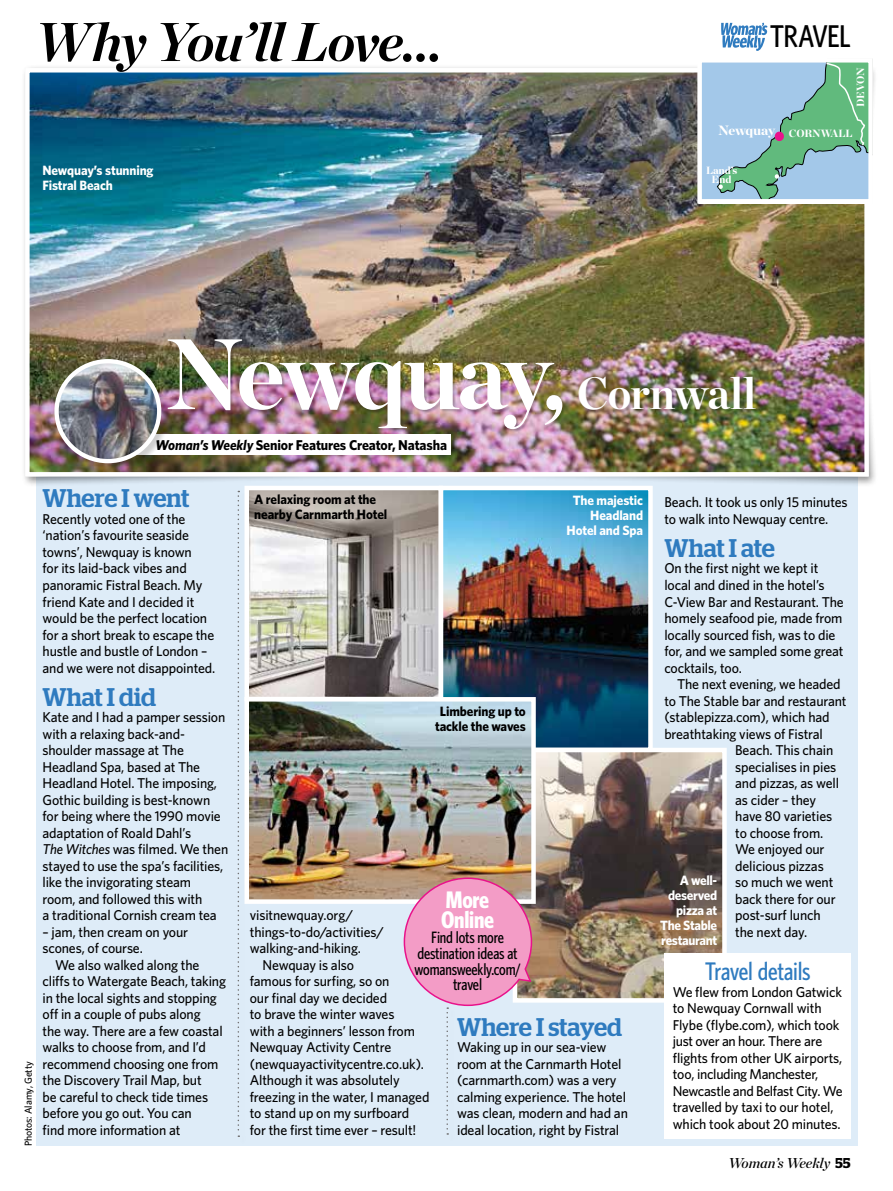
<style>
.page{position:relative;width:893px;height:1191px;background:#fff}
.page>*{position:absolute;margin:0;border:0;box-sizing:border-box;transform-origin:0 0}
.t1{font:700 99.9px "Chronicle Display";letter-spacing:-.04em;color:#fff}
.t2{font:italic 700 54.45px "Chronicle Display";letter-spacing:-.025em;color:#000}
.t3{font:500 31.5px "Whitney Condensed";letter-spacing:-.02em;color:#000}
.t4{font:500 25.5px "Stag";letter-spacing:-.005em;color:#2f7bbf}
.t5{font:500 25.5px "Whitney Condensed";letter-spacing:-.01em;color:#2f7bbf}
.t6{font:700 24px/19.5px "Whitney Condensed";letter-spacing:-.01em;color:#fff}
.t7{font:500 16.5px/15.6px "Whitney Condensed";letter-spacing:-.01em;color:#000;text-align:center}
.t8{font:500 14.25px/16.5px "Whitney";letter-spacing:-.01em;color:#000}
.t9{font:700 14.25px "Whitney";letter-spacing:-.01em;color:#000}
.t10{font:italic 14.25px "Chronicle Display Semi";color:#000}
.t11{font:700 13.5px/15px "Whitney";letter-spacing:-.015em;color:#fff;text-align:right}
.t12{font:700 13.5px/15px "Whitney";letter-spacing:-.01em;color:#000;text-align:center}
.t13{font:900 13.5px "Chronicle Display";letter-spacing:-.025em;color:#fff}
.t14{font:900 10.5px/9px "Chronicle Display";letter-spacing:-.01em;color:#fff;text-align:center}
.t15{font:500 10.2px "Whitney";letter-spacing:-.01em;color:#000}
.s1{font-size:45px}
.s2{font-style:italic}
.s3{font-family:"Stag";font-weight:600;font-style:normal}
</style>
<div class="page">
<div style="left:36px;top:68px;width:821px;height:1077px;background:#deecf8"></div>
<svg style="left:721px;top:23px;width:46px;height:28px"></svg>
<svg style="left:238px;top:491px;width:1px;height:646px"></svg>
<div style="left:21px;top:64px;width:857px;height:423px;background:#000;opacity:.45"></div>
<img style="left:30px;top:73px;width:834px;height:398px">
<div style="left:25px;top:68px;width:844px;height:408px;border:4px solid #fff"></div>
<div style="left:168px;top:339px;width:591px;height:94px;background:#000;opacity:.25"></div>
<div style="left:133px;top:434px;width:318px;height:20px;background:#fff"></div>
<div style="left:54px;top:358px;width:116px;height:114px;background:#000;opacity:.2"></div>
<img style="left:57px;top:361px;width:102px;height:100px">
<div style="left:54px;top:359px;width:107px;height:104px;border:4px solid #fff;border-radius:50%"></div>
<img style="left:249px;top:491px;width:189px;height:205px">
<div style="left:244px;top:486px;width:199px;height:215px;border:4px solid #fff"></div>
<img style="left:533px;top:752px;width:189px;height:245px">
<div style="left:513px;top:747px;width:214px;height:255px;border:4px solid #fff"></div>
<img style="left:444px;top:491px;width:204px;height:256px">
<div style="left:439px;top:486px;width:214px;height:266px;border:4px solid #fff"></div>
<div style="left:664px;top:953px;width:186px;height:186px;background:#fff"></div>
<img style="left:249px;top:702px;width:282px;height:197px">
<div style="left:244px;top:697px;width:292px;height:207px;border:4px solid #fff"></div>
<svg style="left:403px;top:876px;width:130px;height:258px"></svg>
<div style="left:698px;top:59px;width:175px;height:145px;background:#a3c8e9"></div>
<svg style="left:716px;top:63px;width:152px;height:136px"></svg>
<div style="left:697px;top:58px;width:176px;height:146px;border:4px solid #fff"></div>
<h2 class="t2" style="left:35px;top:-3px;width:409px">Why You’ll Love…</h2>
<p class="t11" style="left:43px;top:163px;width:113px;text-align:left">Newquay’s stunning<br>Fistral Beach</p>
<h3 class="t3" style="left:770px;top:17px;width:82px">TRAVEL</h3>
<p class="t13" style="left:718px;top:119px;width:58px">Newquay</p>
<p class="t14" style="left:706px;top:165px;width:33px">Land’s<br>End</p>
<p class="t14" style="left:855px;top:107px;width:41px;rotate:-90deg">DEVON</p>
<p class="t14" style="left:789px;top:128px;width:65px">CORNWALL</p>
<h1 class="t1" style="left:165px;top:293px;width:593px">Newquay, <span class="s1">Cornwall</span></h1>
<p class="t9" style="left:156px;top:435px;width:293px"><span class="s2">Woman’s Weekly</span> Senior Features Creator, Natasha</p>
<p class="t15" style="left:22px;top:1146px;width:86px;rotate:-90deg">Photos: Alamy, Getty</p>
<h3 class="t4" style="left:43px;top:483px;width:148px">Where I went</h3>
<p class="t8" style="left:43px;top:510px;width:174px">Recently voted one of the ‘nation’s favourite seaside towns’, Newquay is known<br>for its laid-back vibes and panoramic Fistral Beach. My friend Kate and I decided it would be the perfect location for a short break to escape the hustle and bustle of London – and we were not disappointed.</p>
<h3 class="t4" style="left:43px;top:681px;width:115px">What I did</h3>
<p class="t8" style="left:43px;top:708px;width:187px">Kate and I had a pamper session with a relaxing back-and&shy;shoulder massage at The<br>Headland Spa, based at The<br>Headland Hotel. The imposing,<br>Gothic building is best-known for being where the 1990 movie adaptation of Roald Dahl’s<br><span class="s2">The Witches</span> was filmed. We then stayed to use the spa’s facilities, like the invigorating steam<br>room, and followed this with<br>a traditional Cornish cream tea</p>
<p class="t8" style="left:43px;top:923px;width:147px">– jam, then cream on your scones, of course.</p>
<p class="t8" style="left:43px;top:956px;width:185px;text-indent:13px">We also walked along the cliffs to Watergate Beach, taking in the local sights and stopping off in a couple of pubs along<br>the way. There are a few coastal walks to choose from, and I’d recommend choosing one from the Discovery Trail Map, but<br>be careful to check tide times before you go out. You can<br>find more information at</p>
<p class="t12" style="left:254px;top:492px;width:135px;text-align:left">A relaxing room at the nearby Carnmarth Hotel</p>
<p class="t11" style="left:567px;top:492px;width:78px">The majestic<br>Headland<br>Hotel and Spa</p>
<p class="t12" style="left:435px;top:704px;width:92px">Limbering up to tackle the waves</p>
<h3 class="t6" style="left:441px;top:889px;width:54px">More<br>Online</h3>
<p class="t7" style="left:414px;top:929px;width:108px">Find lots more destination ideas at womansweekly.com/ travel</p>
<p class="t8" style="left:250px;top:906px;width:105px">visitnewquay.org/</p>
<p class="t8" style="left:250px;top:923px;width:136px">things-to-do/activities/</p>
<p class="t8" style="left:250px;top:939px;width:113px">walking-and-hiking.</p>
<p class="t8" style="left:263px;top:956px;width:93px">Newquay is also</p>
<p class="t8" style="left:250px;top:972px;width:141px">famous for surfing, so on</p>
<p class="t8" style="left:250px;top:989px;width:139px">our final day we decided</p>
<p class="t8" style="left:250px;top:1005px;width:146px">to brave the winter waves</p>
<p class="t8" style="left:250px;top:1022px;width:167px">with a beginners’ lesson from</p>
<p class="t8" style="left:250px;top:1038px;width:143px">Newquay Activity Centre</p>
<p class="t8" style="left:250px;top:1055px;width:176px">(newquayactivitycentre.co.uk).</p>
<p class="t8" style="left:250px;top:1071px;width:151px">Although it was absolutely</p>
<p class="t8" style="left:250px;top:1088px;width:181px">freezing in the water, I managed</p>
<p class="t8" style="left:250px;top:1104px;width:161px">to stand up on my surfboard</p>
<p class="t8" style="left:250px;top:1121px;width:168px">for the first time ever – result!</p>
<h3 class="t4" style="left:457px;top:1011px;width:167px">Where I stayed</h3>
<p class="t8" style="left:457px;top:1038px;width:172px">Waking up in our sea-view room at the Carnmarth Hotel (carnmarth.com) was a very calming experience. The hotel was clean, modern and had an ideal location, right by Fistral</p>
<p class="t8" style="left:664px;top:494px;width:185px">Beach. It took us only 15 minutes to walk into Newquay centre.</p>
<h3 class="t4" style="left:664px;top:533px;width:112px">What I ate</h3>
<p class="t8" style="left:664px;top:560px;width:181px">On the first night we kept it local and dined in the hotel’s<br>C-View Bar and Restaurant. The homely seafood pie, made from locally sourced fish, was to die for, and we sampled some great cocktails, too.</p>
<p class="t8" style="left:677px;top:675px;width:165px">The next evening, we headed</p>
<p class="t8" style="left:664px;top:692px;width:184px">to The Stable bar and restaurant</p>
<p class="t8" style="left:664px;top:708px;width:167px">(stablepizza.com), which had</p>
<p class="t8" style="left:664px;top:725px;width:160px">breathtaking views of Fistral</p>
<p class="t8" style="left:735px;top:741px;width:100px">Beach. This chain</p>
<p class="t8" style="left:735px;top:758px;width:103px">specialises in pies</p>
<p class="t8" style="left:735px;top:774px;width:105px">and pizzas, as well</p>
<p class="t8" style="left:735px;top:791px;width:82px">as cider – they</p>
<p class="t8" style="left:735px;top:807px;width:99px">have 80 varieties</p>
<p class="t8" style="left:735px;top:824px;width:90px">to choose from.</p>
<p class="t8" style="left:735px;top:840px;width:91px">We enjoyed our</p>
<p class="t8" style="left:735px;top:857px;width:90px">delicious pizzas</p>
<p class="t8" style="left:735px;top:873px;width:100px">so much we went</p>
<p class="t8" style="left:735px;top:890px;width:102px">back there for our</p>
<p class="t8" style="left:735px;top:906px;width:87px">post-surf lunch</p>
<p class="t8" style="left:735px;top:923px;width:73px">the next day.</p>
<h3 class="t5" style="left:705px;top:955px;width:107px">Travel details</h3>
<p class="t8" style="left:673px;top:983px;width:171px">We flew from London Gatwick to Newquay Cornwall with<br>Flybe (flybe.com), which took just over an hour. There are flights from other UK airports, too, including Manchester,<br>Newcastle and Belfast City. We travelled by taxi to our hotel, which took about 20 minutes.</p>
<p class="t11" style="left:660px;top:872px;width:59px">A well&shy;deserved pizza at<br>The Stable restaurant</p>
<p class="t10" style="left:728px;top:1151px;width:124px">Woman’s Weekly <span class="s3">55</span></p>
</div>
